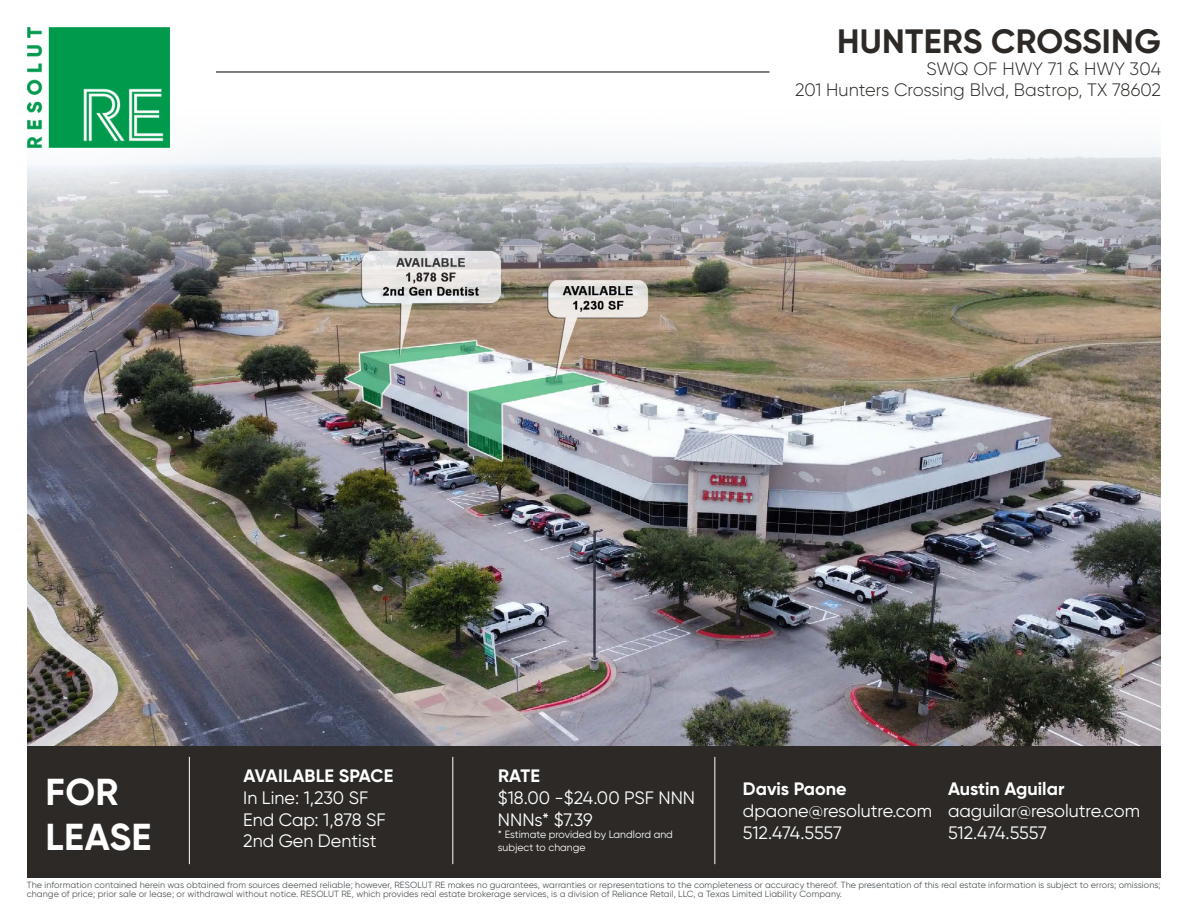
<style>
.page{position:relative;width:1188px;height:918px;background:#fff}
.page>*{position:absolute;margin:0;border:0;box-sizing:border-box;transform-origin:0 0}
.t1{font:700 37.5px/45px "Gilroy";letter-spacing:.01em;color:#fff}
.t2{font:700 33.75px "Gilroy";letter-spacing:.01em;color:#2c2926}
.t3{font:18px/21.6px "Gilroy";color:#fff}
.t4{font:300 18px/21.6px "Gilroy";color:#2c2926;text-align:right}
.t5{font:700 18px "Gilroy";color:#fff}
.t6{font:10.5px/12.6px "Gilroy";color:#fff}
.t7{font:9px/9px "Gilroy";letter-spacing:.01em;color:#52575a}
</style>
<div class="page">
<img style="left:27px;top:363px;width:1134px;height:383px">
<div style="left:27px;top:746px;width:1134px;height:132px;background:#2c2926"></div>
<img style="left:27px;top:71px;width:1134px;height:292px">
<svg style="left:27px;top:27px;width:228px;height:255px"></svg>
<img style="left:27px;top:27px;width:142px;height:121px">
<hr style="left:216px;top:72px;width:554px;height:1px;background:#000">
<hr style="left:714px;top:757px;width:1px;height:107px;background:#fff">
<hr style="left:189px;top:757px;width:1px;height:107px;background:#fff">
<hr style="left:452px;top:757px;width:1px;height:107px;background:#fff">
<h2 class="t2" style="left:837px;top:20px;width:325px">HUNTERS CROSSING</h2>
<h3 class="t4" style="left:795px;top:58px;width:367px">SWQ OF HWY 71 &amp; HWY 304<br>201 Hunters Crossing Blvd, Bastrop, TX 78602</h3>
<h3 class="t5" style="left:243px;top:765px;width:151px">AVAILABLE SPACE</h3>
<h3 class="t3" style="left:243px;top:787px;width:144px">In Line: 1,230 SF<br>End Cap: 1,878 SF<br>2nd Gen Dentist</h3>
<h3 class="t5" style="left:498px;top:765px;width:43px">RATE</h3>
<h3 class="t3" style="left:498px;top:787px;width:199px">$18.00 -$24.00 PSF NNN<br>NNNs* $7.39</h3>
<p class="t6" style="left:498px;top:828px;width:176px">* Estimate provided by Landlord and subject to change</p>
<p class="t7" style="left:27px;top:880px;width:1136px">The information contained herein was obtained from sources deemed reliable; however, RESOLUT RE makes no guarantees, warranties or representations to the completeness or accuracy thereof. The presentation of this real estate information is subject to errors; omissions; change of price; prior sale or lease; or withdrawal without notice. RESOLUT RE, which provides real estate brokerage services, is a division of Reliance Retail, LLC, a Texas Limited Liability Company.</p>
<h1 class="t1" style="left:46px;top:769px;width:107px">FOR<br>LEASE</h1>
<h3 class="t5" style="left:948px;top:778px;width:118px">Austin Aguilar</h3>
<h3 class="t3" style="left:948px;top:800px;width:193px">aaguilar@resolutre.com<br>512.474.5557</h3>
<h3 class="t5" style="left:743px;top:778px;width:105px">Davis Paone</h3>
<h3 class="t3" style="left:743px;top:800px;width:191px">dpaone@resolutre.com<br>512.474.5557</h3>
</div>
